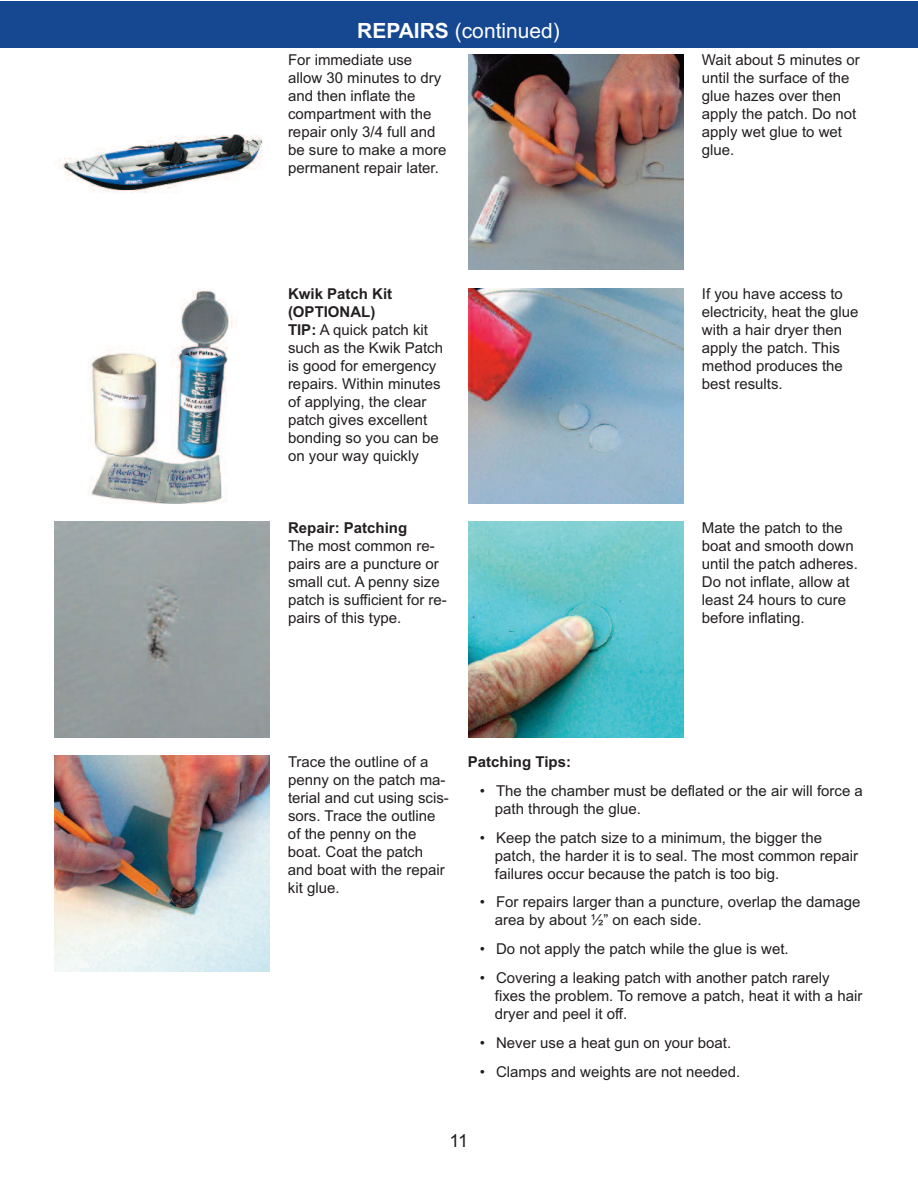
<style>
.page{position:relative;width:918px;height:1188px;background:#fff}
.page>*{position:absolute;margin:0;border:0;box-sizing:border-box;transform-origin:0 0}
.t1{font:21px "Arial";color:#fff}
.t2{font:18px "Arial";color:#231f20}
.t3{font:15px/18px "Arial";color:#231f20}
.t4{font:700 15px "Arial";color:#231f20}
.s1{font-weight:700}
</style>
<div class="page">
<img style="left:54px;top:756px;width:216px;height:216px">
<img style="left:54px;top:522px;width:216px;height:216px">
<img style="left:468px;top:54px;width:216px;height:216px">
<img style="left:54px;top:134px;width:209px;height:59px">
<img style="left:88px;top:290px;width:145px;height:214px">
<img style="left:468px;top:288px;width:216px;height:216px">
<img style="left:468px;top:522px;width:216px;height:216px">
<div style="left:0;top:1px;width:918px;height:46px;background:#154891"></div>
<h1 class="t1" style="left:357px;top:18px;width:204px"><span class="s1">REPAIRS</span> (continued)</h1>
<p class="t3" style="left:288px;top:51px;width:160px">For immediate use allow 30 minutes to dry and then inflate the compartment with the repair only 3/4 full and be sure to make a more permanent repair later.</p>
<p class="t3" style="left:288px;top:285px;width:157px"><span class="s1">Kwik Patch Kit (OPTIONAL)<br>TIP:</span> A quick patch kit such as the Kwik Patch is good for emergency repairs. Within minutes of applying, the clear patch gives excellent bonding so you can be on your way quickly</p>
<p class="t4" style="left:288px;top:519px;width:121px">Repair: Patching</p>
<p class="t3" style="left:288px;top:537px;width:160px">The most common re&shy;pairs are a puncture or small cut. A penny size patch is sufficient for re&shy;pairs of this type.</p>
<p class="t3" style="left:702px;top:51px;width:159px">Wait about 5 minutes or until the surface of the glue hazes over then apply the patch. Do not apply wet glue to wet glue.</p>
<p class="t3" style="left:702px;top:285px;width:158px">If you have access to electricity, heat the glue with a hair dryer then apply the patch. This method produces the best results.</p>
<p class="t3" style="left:702px;top:519px;width:157px">Mate the patch to the boat and smooth down until the patch adheres.<br>Do not inflate, allow at least 24 hours to cure before inflating.</p>
<p class="t3" style="left:288px;top:753px;width:162px">Trace the outline of a penny on the patch ma&shy;terial and cut using scis&shy;sors. Trace the outline of the penny on the boat. Coat the patch and boat with the repair kit glue.</p>
<p class="t4" style="left:468px;top:753px;width:105px">Patching Tips:</p>
<p class="t3" style="left:495px;top:782px;width:369px;text-indent:-15px">• The the chamber must be deflated or the air will force a path through the glue.</p>
<p class="t3" style="left:495px;top:828px;width:365px;text-indent:-15px">• Keep the patch size to a minimum, the bigger the patch, the harder it is to seal. The most common repair failures occur because the patch is too big.</p>
<p class="t3" style="left:495px;top:893px;width:367px;text-indent:-15px">• For repairs larger than a puncture, overlap the damage area by about ½” on each side.</p>
<p class="t3" style="left:480px;top:940px;width:310px">• Do not apply the patch while the glue is wet.</p>
<p class="t3" style="left:495px;top:969px;width:369px;text-indent:-15px">• Covering a leaking patch with another patch rarely fixes the problem. To remove a patch, heat it with a hair dryer and peel it off.</p>
<p class="t3" style="left:480px;top:1034px;width:253px">• Never use a heat gun on your boat.</p>
<p class="t3" style="left:480px;top:1062px;width:262px">• Clamps and weights are not needed.</p>
<p class="t2" style="left:450px;top:1130px;width:20px">11</p>
</div>
